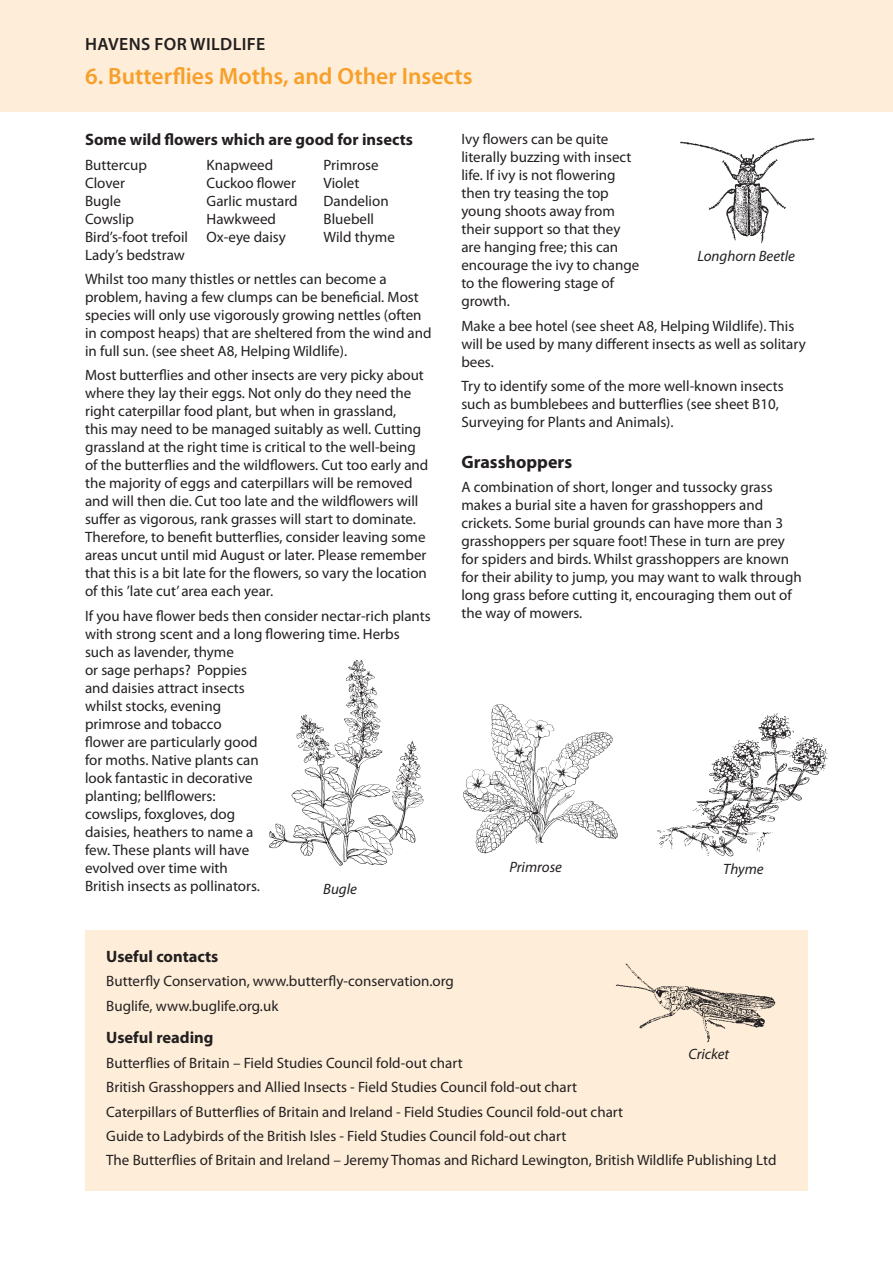
<style>
.page{position:relative;width:893px;height:1263px;background:#fff}
.page>*{position:absolute;margin:0;border:0;box-sizing:border-box;transform-origin:0 0}
.t1{font:600 23.55px "Myriad Pro";color:#f89f29}
.t2{font:700 18px "Myriad Pro";color:#231f20}
.t3{font:600 17.85px "Myriad Pro";letter-spacing:.02em;color:#231f20}
.t4{font:700 16.5px "Myriad Pro";color:#231f20}
.t5{font:15px/18px "Myriad Pro";color:#231f20}
.t6{font:italic 15px "Myriad Pro";color:#231f20}
</style>
<div class="page">
<div style="left:0;top:0;width:893px;height:112px;background:#feeed9"></div>
<img style="left:680px;top:138px;width:135px;height:106px">
<div style="left:85px;top:930px;width:723px;height:261px;background:#feeed9"></div>
<img style="left:657px;top:713px;width:171px;height:144px">
<img style="left:269px;top:660px;width:155px;height:206px">
<img style="left:463px;top:704px;width:155px;height:150px">
<img style="left:615px;top:963px;width:161px;height:80px">
<p class="t3" style="left:85px;top:33px;width:182px">HAVENS FOR WILDLIFE</p>
<h1 class="t1" style="left:85px;top:61px;width:389px">6. Butterflies Moths, and Other Insects</h1>
<p class="t4" style="left:85px;top:129px;width:329px">Some wild flowers which are good for insects</p>
<p class="t5" style="left:85px;top:155px;width:64px">Buttercup</p>
<p class="t5" style="left:207px;top:155px;width:68px">Knapweed</p>
<p class="t5" style="left:324px;top:155px;width:57px">Primrose</p>
<p class="t5" style="left:85px;top:173px;width:41px">Clover</p>
<p class="t5" style="left:207px;top:173px;width:91px">Cuckoo flower</p>
<p class="t5" style="left:324px;top:173px;width:37px">Violet</p>
<p class="t5" style="left:85px;top:191px;width:37px">Bugle</p>
<p class="t5" style="left:207px;top:191px;width:93px">Garlic mustard</p>
<p class="t5" style="left:324px;top:191px;width:67px">Dandelion</p>
<p class="t5" style="left:85px;top:209px;width:51px">Cowslip</p>
<p class="t5" style="left:207px;top:209px;width:71px">Hawkweed</p>
<p class="t5" style="left:324px;top:209px;width:52px">Bluebell</p>
<p class="t5" style="left:85px;top:227px;width:202px">Bird’s-foot trefoil Ox-eye daisy</p>
<p class="t5" style="left:324px;top:227px;width:73px">Wild thyme</p>
<p class="t5" style="left:85px;top:242px;width:303px;line-height:24.3px">Lady’s bedstraw<br>Whilst too many thistles or nettles can become a</p>
<p class="t5" style="left:85px;top:288px;width:348px">problem, having a few clumps can be beneficial. Most species will only use vigorously growing nettles (often in compost heaps) that are sheltered from the wind and in full sun. (see sheet A8, Helping Wildlife).</p>
<p class="t5" style="left:85px;top:366px;width:345px">Most butterflies and other insects are very picky about where they lay their eggs. Not only do they need the right caterpillar food plant, but when in grassland,<br>this may need to be managed suitably as well. Cutting grassland at the right time is critical to the well-being of the butterflies and the wildflowers. Cut too early and the majority of eggs and caterpillars will be removed and will then die. Cut too late and the wildflowers will suffer as vigorous, rank grasses will start to dominate.<br>Therefore, to benefit butterflies, consider leaving some areas uncut until mid August or later. Please remember that this is a bit late for the flowers, so vary the location of this ’late cut’ area each year.</p>
<p class="t5" style="left:85px;top:607px;width:347px">If you have flower beds then consider nectar-rich plants with strong scent and a long flowering time. Herbs such as lavender, thyme<br>or sage perhaps? Poppies<br>and daisies attract insects<br>whilst stocks, evening<br>primrose and tobacco<br>flower are particularly good<br>for moths. Native plants can<br>look fantastic in decorative<br>planting; bellflowers:<br>cowslips, foxgloves, dog<br>daisies, heathers to name a<br>few. These plants will have<br>evolved over time with<br>British insects as pollinators.</p>
<p class="t6" style="left:323px;top:880px;width:35px">Bugle</p>
<p class="t5" style="left:461px;top:130px;width:180px">Ivy flowers can be quite literally buzzing with insect life. If ivy is not flowering then try teasing the top young shoots away from their support so that they are hanging free; this can encourage the ivy to change to the flowering stage of growth.</p>
<p class="t5" style="left:461px;top:316px;width:346px">Make a bee hotel (see sheet A8, Helping Wildlife). This will be used by many different insects as well as solitary bees.</p>
<p class="t5" style="left:461px;top:377px;width:324px">Try to identify some of the more well-known insects such as bumblebees and butterflies (see sheet B10,<br>Surveying for Plants and Animals).</p>
<p class="t2" style="left:461px;top:450px;width:112px">Grasshoppers</p>
<p class="t5" style="left:461px;top:478px;width:342px">A combination of short, longer and tussocky grass makes a burial site a haven for grasshoppers and crickets. Some burial grounds can have more than 3 grasshoppers per square foot! These in turn are prey for spiders and birds. Whilst grasshoppers are known for their ability to jump, you may want to walk through long grass before cutting it, encouraging them out of the way of mowers.</p>
<p class="t6" style="left:697px;top:247px;width:99px">Longhorn Beetle</p>
<p class="t6" style="left:509px;top:858px;width:54px">Primrose</p>
<p class="t6" style="left:723px;top:859px;width:42px">Thyme</p>
<p class="t4" style="left:106px;top:946px;width:114px">Useful contacts</p>
<p class="t5" style="left:106px;top:969px;width:349px;line-height:24.3px">Butterfly Conservation, www.butterfly-conservation.org<br>Buglife, www.buglife.org.uk</p>
<p class="t4" style="left:106px;top:1027px;width:109px">Useful reading</p>
<p class="t5" style="left:106px;top:1050px;width:672px;line-height:24.3px">Butterflies of Britain – Field Studies Council fold-out chart<br>British Grasshoppers and Allied Insects - Field Studies Council fold-out chart<br>Caterpillars of Butterflies of Britain and Ireland - Field Studies Council fold-out chart<br>Guide to Ladybirds of the British Isles - Field Studies Council fold-out chart<br>The Butterflies of Britain and Ireland – Jeremy Thomas and Richard Lewington, British Wildlife Publishing Ltd</p>
<p class="t6" style="left:688px;top:1045px;width:42px">Cricket</p>
</div>
